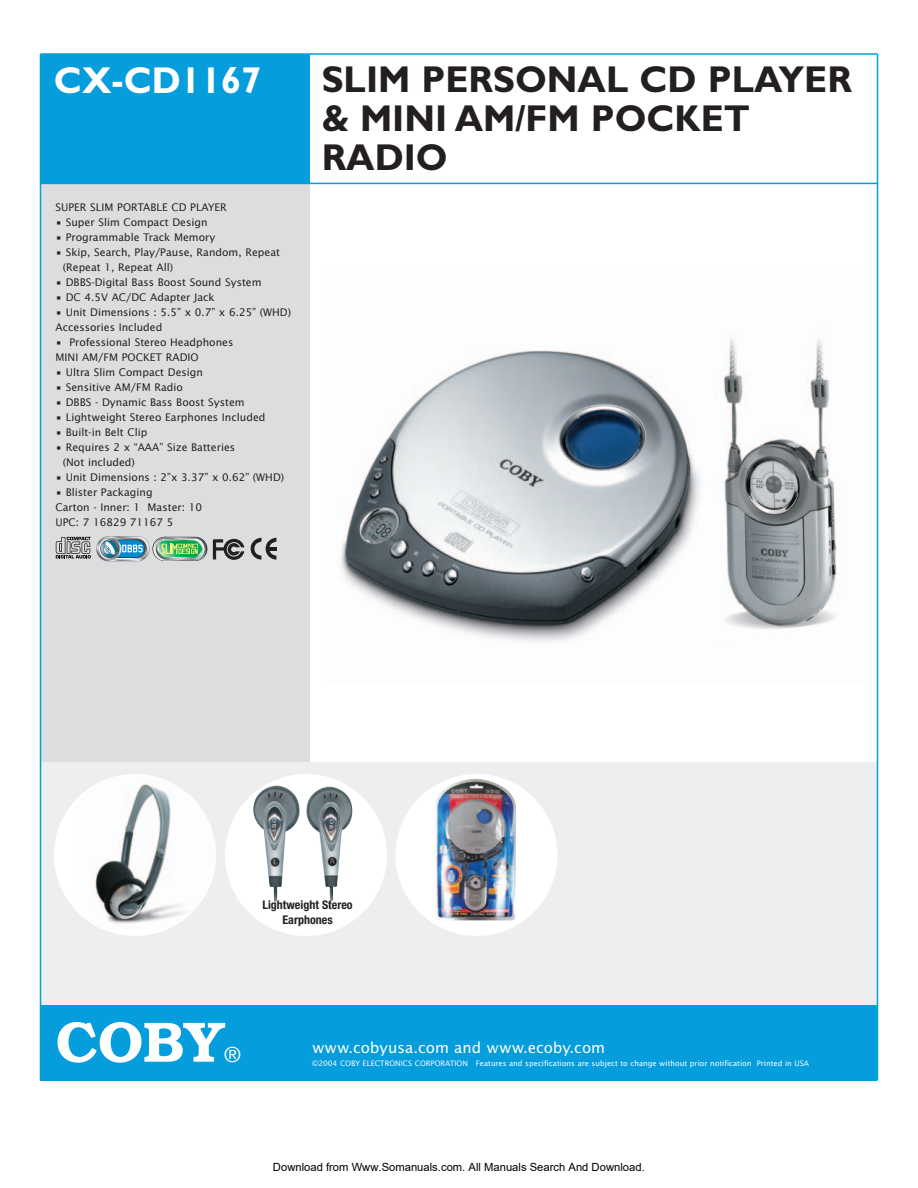
<style>
.page{position:relative;width:918px;height:1188px;background:#fff}
.page>*{position:absolute;margin:0;border:0;box-sizing:border-box;transform-origin:0 0}
.t1{font:600 57px "Bookman";color:#fff}
.t2{font:700 37.5px/39px "Gill Sans";color:#231f20}
.t3{font:700 37.5px "Gill Sans";color:#fff}
.t4{font:21px "Helvetica Neue";color:#fff}
.t5{font:15px "Lucida Sans";color:#fff}
.t6{font:700 condensed 12px/15px "Helvetica Neue";color:#231f20;text-align:center}
.t7{font:11.25px "Arial";color:#000}
.t8{font:10.5px/15px "Lucida Sans";color:#231f20}
.t9{font:7.5px "Lucida Sans";color:#fff}
</style>
<div class="page">
<div style="left:40px;top:54px;width:270px;height:130px;background:#069ddc"></div>
<div style="left:40px;top:1005px;width:838px;height:76px;background:#069ddc"></div>
<div style="left:40px;top:762px;width:838px;height:243px;background:#eeeeef"></div>
<div style="left:40px;top:183px;width:270px;height:579px;background:#dcdddf"></div>
<hr style="left:40px;top:183px;width:838px;height:1px;background:#069ddc">
<hr style="left:40px;top:53px;width:838px;height:2px;background:#069ddc">
<hr style="left:877px;top:54px;width:1px;height:1026px;background:#069ddc">
<hr style="left:40px;top:54px;width:1px;height:1026px;background:#069ddc">
<div style="left:54px;top:774px;width:162px;height:162px;background:#fff;border-radius:50%"></div>
<img style="left:90px;top:780px;width:95px;height:144px">
<div style="left:395px;top:774px;width:162px;height:162px;background:#fff;border-radius:50%"></div>
<img style="left:435px;top:779px;width:81px;height:142px">
<svg style="left:251px;top:537px;width:26px;height:23px"></svg>
<svg style="left:56px;top:536px;width:188px;height:25px"></svg>
<img style="left:340px;top:337px;width:497px;height:305px">
<div style="left:225px;top:774px;width:162px;height:162px;background:#fff;border-radius:50%"></div>
<img style="left:253px;top:785px;width:100px;height:118px">
<h2 class="t3" style="left:54px;top:67px;width:209px">CX-CD1167</h2>
<p class="t8" style="left:56px;top:200px;width:173px">SUPER SLIM PORTABLE CD PLAYER</p>
<p class="t8" style="left:56px;top:215px;width:154px">• Super Slim Compact Design</p>
<p class="t8" style="left:56px;top:230px;width:162px">• Programmable Track Memory</p>
<p class="t8" style="left:63px;top:245px;width:219px;text-indent:-7px">• Skip, Search, Play/Pause, Random, Repeat (Repeat 1, Repeat All)</p>
<p class="t8" style="left:56px;top:275px;width:208px">• DBBS-Digital Bass Boost Sound System</p>
<p class="t8" style="left:56px;top:290px;width:161px">• DC 4.5V AC/DC Adapter Jack</p>
<p class="t8" style="left:56px;top:305px;width:237px">• Unit Dimensions : 5.5” x 0.7” x 6.25” (WHD)<br>Accessories Included</p>
<p class="t8" style="left:56px;top:335px;width:179px">• Professional Stereo Headphones<br>MINI AM/FM POCKET RADIO</p>
<p class="t8" style="left:56px;top:365px;width:149px">• Ultra Slim Compact Design</p>
<p class="t8" style="left:56px;top:380px;width:129px">• Sensitive AM/FM Radio</p>
<p class="t8" style="left:56px;top:395px;width:191px">• DBBS - Dynamic Bass Boost System</p>
<p class="t8" style="left:56px;top:410px;width:212px">• Lightweight Stereo Earphones Included</p>
<p class="t8" style="left:56px;top:425px;width:93px">• Built-in Belt Clip</p>
<p class="t8" style="left:63px;top:440px;width:174px;text-indent:-7px">• Requires 2 x “AAA” Size Batteries (Not included)</p>
<p class="t8" style="left:56px;top:470px;width:230px">• Unit Dimensions : 2”x 3.37” x 0.62” (WHD)</p>
<p class="t8" style="left:56px;top:485px;width:148px">• Blister Packaging<br>Carton - Inner: 1 Master: 10<br>UPC: 7 16829 71167 5</p>
<h2 class="t2" style="left:322px;top:63px;width:532px">SLIM PERSONAL CD PLAYER &amp; MINI AM/FM POCKET<br>RADIO</h2>
<p class="t6" style="left:263px;top:899px;width:92px">Lightweight Stereo<br>Earphones</p>
<h1 class="t1" style="left:56px;top:1009px;width:170px">COBY</h1>
<h3 class="t4" style="left:224px;top:1047px;width:18px">®</h3>
<h3 class="t5" style="left:312px;top:1042px;width:295px">www.cobyusa.com and www.ecoby.com</h3>
<p class="t9" style="left:312px;top:1060px;width:498px">©2004 COBY ELECTRONICS CORPORATION Features and specifications are subject to change without prior notification Printed in USA</p>
<p class="t7" style="left:273px;top:1160px;width:373px">Download from Www.Somanuals.com. All Manuals Search And Download.</p>
</div>
